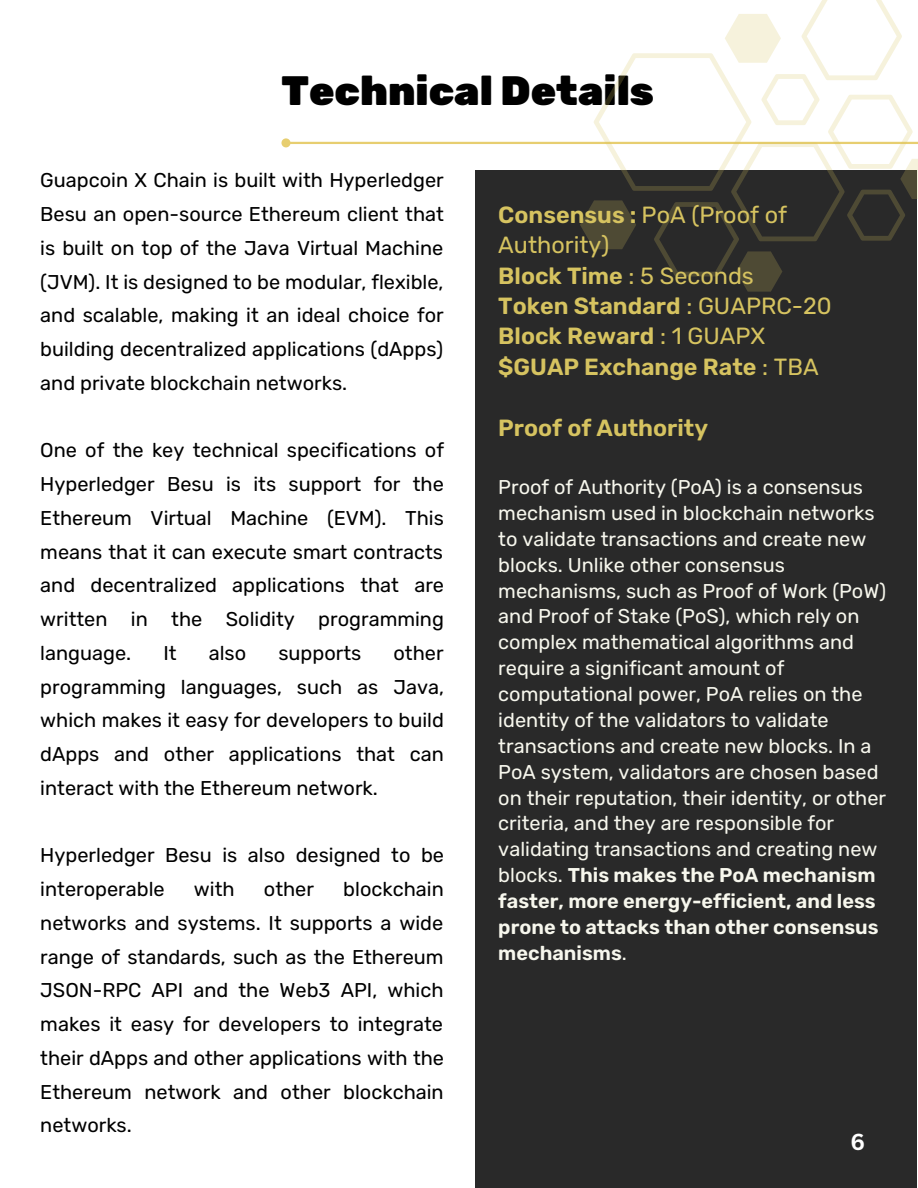
<style>
.page{position:relative;width:918px;height:1188px;background:#fff}
.page>*{position:absolute;margin:0;border:0;box-sizing:border-box;transform-origin:0 0}
.t1{font:900 40.95px "Rubik";color:#000}
.t2{font:600 23.4px/30.3px "Rubik";color:#d6c360}
.t3{font:700 22.5px "Canva Sans";color:#fff}
.t4{font:19.95px/33.8px "Rubik";color:#000;text-align:justify}
.t5{font:19.95px/25.8px "Rubik";color:#f7f7ed}
.s1{font-weight:400}
.s2{font-weight:600}
</style>
<div class="page">
<hr style="left:290px;top:142px;width:628px;height:2px;background:#e7ce70">
<svg style="left:281px;top:138px;width:11px;height:10px"></svg>
<div style="left:476px;top:170px;width:441px;height:1018px;background:#292929"></div>
<svg style="left:580px;top:0;width:338px;height:292px"></svg>
<h1 class="t1" style="left:281px;top:67px;width:374px">Technical Details</h1>
<p class="t4" style="left:40px;top:164px;width:405px">Guapcoin X Chain is built with Hyperledger Besu an open-source Ethereum client that is built on top of the Java Virtual Machine (JVM). It is designed to be modular, flexible, and scalable, making it an ideal choice for building decentralized applications (dApps) and private blockchain networks.</p>
<p class="t4" style="left:40px;top:434px;width:405px">One of the key technical specifications of Hyperledger Besu is its support for the Ethereum Virtual Machine (EVM). This means that it can execute smart contracts and decentralized applications that are written in the Solidity programming language.</p>
<p class="t4" style="left:40px;top:636px;width:405px;text-indent:353px">other programming languages, such as Java, which makes it easy for developers to build dApps and other applications that can interact with the Ethereum network.</p>
<p class="t4" style="left:163px;top:636px;width:15px">It</p>
<p class="t4" style="left:209px;top:636px;width:39px">also</p>
<p class="t4" style="left:278px;top:636px;width:84px">supports</p>
<p class="t4" style="left:40px;top:839px;width:405px">Hyperledger Besu is also designed to be interoperable</p>
<p class="t4" style="left:40px;top:872px;width:405px;text-indent:303px">blockchain networks and systems. It supports a wide range of standards, such as the Ethereum JSON-RPC API and the Web3 API, which makes it easy for developers to integrate their dApps and other applications with the Ethereum network and other blockchain networks.</p>
<p class="t4" style="left:194px;top:872px;width:42px">with</p>
<p class="t4" style="left:264px;top:872px;width:52px">other</p>
<p class="t2" style="left:498px;top:200px;width:335px">Consensus : <span class="s1">PoA (Proof of<br>Authority)<br></span>Block Time <span class="s1">: 5 Seconds<br></span>Token Standard <span class="s1">: GUAPRC-20<br></span>Block Reward <span class="s1">: 1 GUAPX </span>$GUAP Exchange Rate <span class="s1">: TBA</span></p>
<p class="t2" style="left:498px;top:412px;width:211px">Proof of Authority</p>
<p class="t5" style="left:498px;top:474px;width:389px">Proof of Authority (PoA) is a consensus mechanism used in blockchain networks to validate transactions and create new blocks. Unlike other consensus mechanisms, such as Proof of Work (PoW) and Proof of Stake (PoS), which rely on complex mathematical algorithms and require a significant amount of computational power, PoA relies on the identity of the validators to validate transactions and create new blocks. In a PoA system, validators are chosen based on their reputation, their identity, or other criteria, and they are responsible for validating transactions and creating new blocks. <span class="s2">This makes the PoA mechanism faster, more energy-efficient, and less prone to attacks than other consensus mechanisms</span>.</p>
<p class="t3" style="left:850px;top:1126px;width:16px">6</p>
</div>
